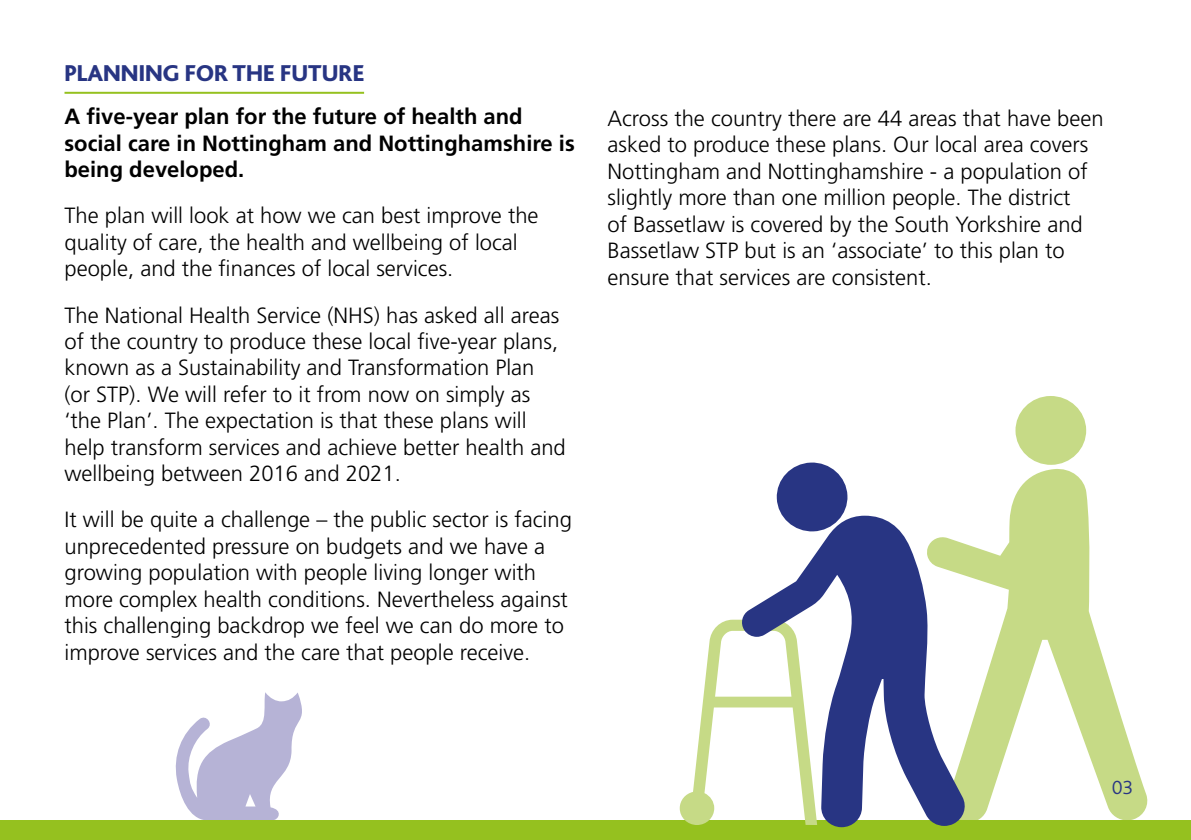
<style>
.page{position:relative;width:1191px;height:840px;background:#fff}
.page>*{position:absolute;margin:0;border:0;box-sizing:border-box;transform-origin:0 0}
.t1{font:800 24px "Bliss";color:#283583}
.t2{font:300 22px/26.4px "Frutiger";color:#000}
.t3{font:700 22px/26.4px "Frutiger";color:#000}
.t4{font:300 20px "Bliss";color:#283583}
</style>
<div class="page">
<svg style="left:967px;top:469px;width:181px;height:350px"></svg>
<div style="left:1015px;top:395px;width:71px;height:70px;background:#c6da86;border-radius:50%"></div>
<svg style="left:175px;top:692px;width:127px;height:127px"></svg>
<hr style="left:64px;top:92px;width:300px;height:2px;background:#95c11f">
<div style="left:0;top:819px;width:1191px;height:20px;background:#95c11f"></div>
<svg style="left:679px;top:619px;width:61px;height:205px"></svg>
<svg style="left:740px;top:515px;width:227px;height:311px"></svg>
<svg style="left:776px;top:462px;width:72px;height:70px"></svg>
<p class="t1" style="left:64px;top:60px;width:301px">PLANNING FOR THE FUTURE</p>
<p class="t3" style="left:64px;top:103px;width:512px">A five-year plan for the future of health and social care in Nottingham and Nottinghamshire is being developed.</p>
<p class="t2" style="left:64px;top:202px;width:475px">The plan will look at how we can best improve the quality of care, the health and wellbeing of local people, and the finances of local services.</p>
<p class="t2" style="left:64px;top:301px;width:503px">The National Health Service (NHS) has asked all areas of the country to produce these local five-year plans, known as a Sustainability and Transformation Plan<br>(or STP). We will refer to it from now on simply as ‘the Plan’. The expectation is that these plans will help transform services and achieve better health and wellbeing between 2016 and 2021.</p>
<p class="t2" style="left:64px;top:506px;width:509px">It will be quite a challenge – the public sector is facing unprecedented pressure on budgets and we have a growing population with people living longer with more complex health conditions. Nevertheless against this challenging backdrop we feel we can do more to improve services and the care that people receive.</p>
<p class="t2" style="left:607px;top:105px;width:497px">Across the country there are 44 areas that have been asked to produce these plans. Our local area covers Nottingham and Nottinghamshire - a population of slightly more than one million people. The district<br>of Bassetlaw is covered by the South Yorkshire and Bassetlaw STP but is an ‘associate’ to this plan to ensure that services are consistent.</p>
<p class="t4" style="left:1112px;top:776px;width:22px">03</p>
</div>
